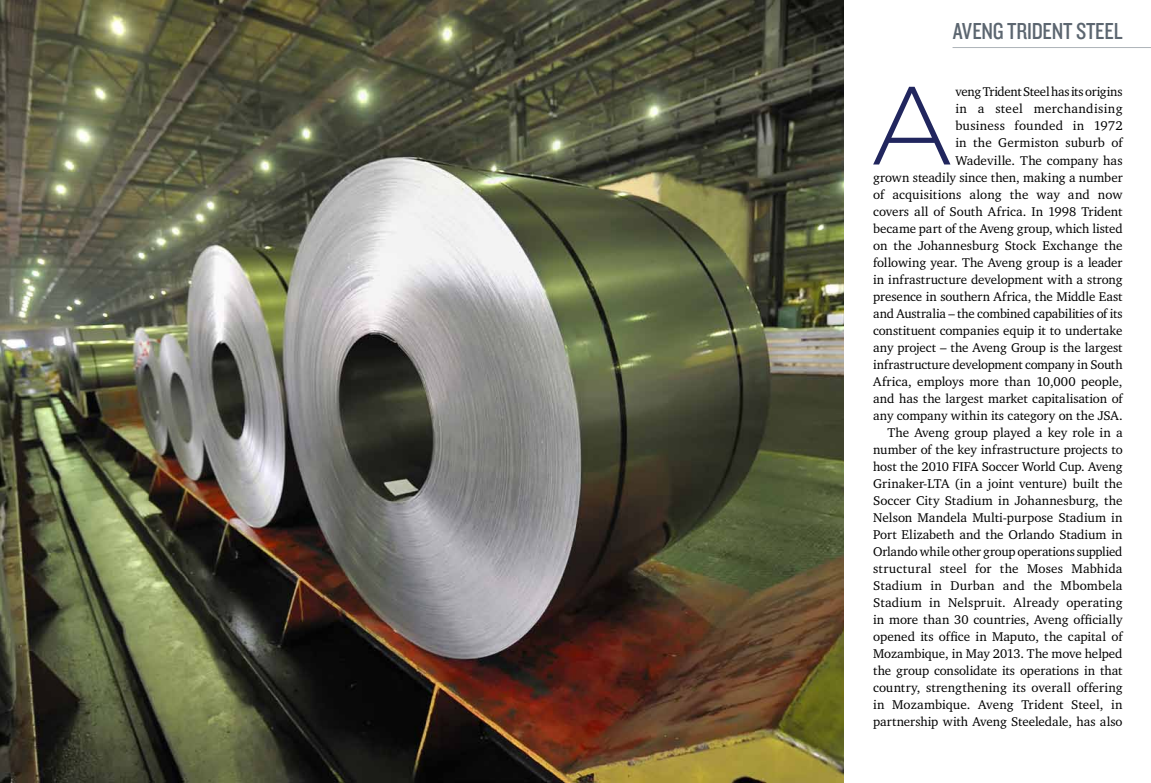
<style>
.page{position:relative;width:1151px;height:783px;background:#fff}
.page>*{position:absolute;margin:0;border:0;box-sizing:border-box;transform-origin:0 0}
.t1{font:300 110.1px "Gotham HTF";color:#21265e}
.t2{font:24px "Knockout HTF29 Junior Liteweight";letter-spacing:-.01em;color:#5c6670}
.t3{font:13px/17px "Charter IT Cby BT";color:#000;text-align:right}
</style>
<div class="page">
<img style="left:0;top:0;width:843px;height:782px">
<hr style="left:952px;top:47px;width:199px;height:1px;background:#adb3b8">
<h2 class="t2" style="left:953px;top:18px;width:171px">AVENG TRIDENT STEEL</h2>
<h1 class="t1" style="left:868px;top:66px;width:89px">A</h1>
<p class="t3" style="left:873px;top:83px;width:251px">veng Trident Steel has its origins<br>in a steel merchandising<br>business founded in 1972<br>in the Germiston suburb of<br>Wadeville. The company has<br>grown steadily since then, making a number of acquisitions along the way and now covers all of South Africa. In 1998 Trident became part of the Aveng group, which listed on the Johannesburg Stock Exchange the following year. The Aveng group is a leader in infrastructure development with a strong presence in southern Africa, the Middle East and Australia – the combined capabilities of its constituent companies equip it to undertake any project – the Aveng Group is the largest infrastructure development company in South Africa, employs more than 10,000 people, and has the largest market capitalisation of any company within its category on the JSA.<br>The Aveng group played a key role in a number of the key infrastructure projects to host the 2010 FIFA Soccer World Cup. Aveng Grinaker-LTA (in a joint venture) built the Soccer City Stadium in Johannesburg, the Nelson Mandela Multi-purpose Stadium in Port Elizabeth and the Orlando Stadium in Orlando while other group operations supplied structural steel for the Moses Mabhida Stadium in Durban and the Mbombela Stadium in Nelspruit. Already operating in more than 30 countries, Aveng officially opened its office in Maputo, the capital of Mozambique, in May 2013. The move helped the group consolidate its operations in that country, strengthening its overall offering in Mozambique. Aveng Trident Steel, in partnership with Aveng Steeledale, has also</p>
</div>
